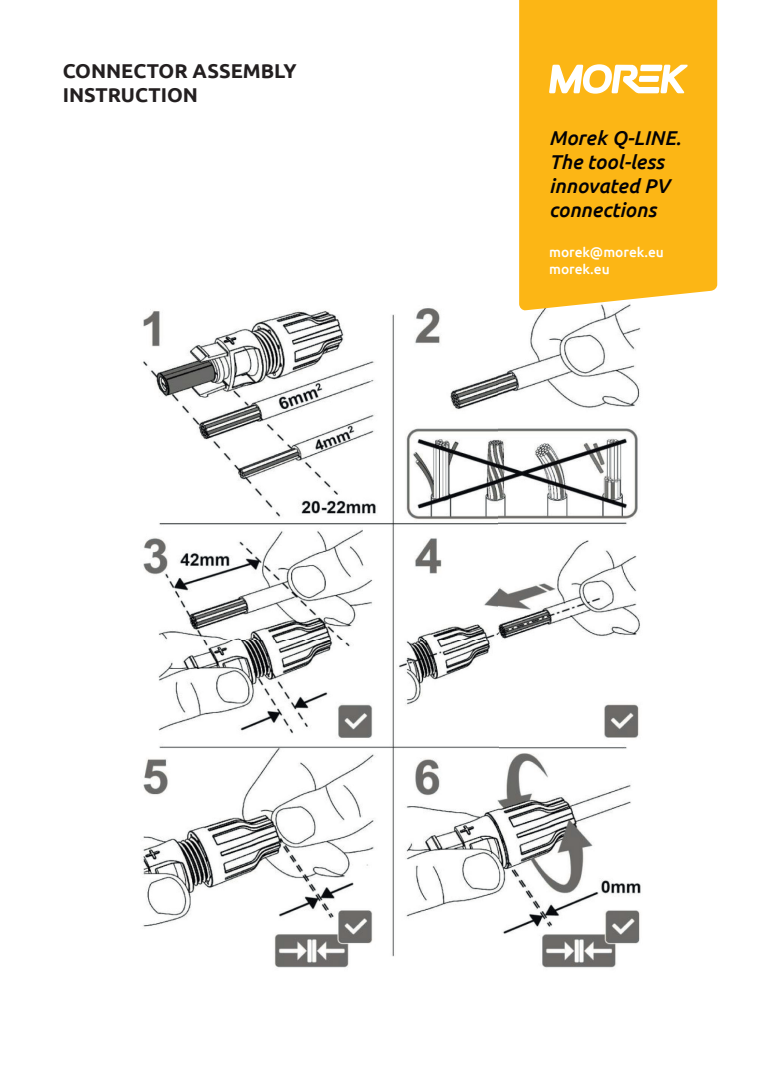
<style>
.page{position:relative;width:780px;height:1088px;background:#fff}
.page>*{position:absolute;margin:0;border:0;box-sizing:border-box;transform-origin:0 0}
.t1{font:italic 500 20px/24px "Ubuntu";color:#020105}
.t2{font:700 20px/24px "Ubuntu";color:#231f20}
.t3{font:500 13.75px/16.5px "Ubuntu";color:#fff}
</style>
<div class="page">
<img style="left:143px;top:308px;width:498px;height:660px">
<div style="left:519px;top:0;width:198px;height:311px;background:#fcb615"></div>
<svg style="left:549px;top:64px;width:138px;height:30px"></svg>
<p class="t2" style="left:63px;top:59px;width:235px">CONNECTOR ASSEMBLY<br>INSTRUCTION</p>
<p class="t1" style="left:549px;top:125px;width:133px">Morek Q-LINE.<br>The tool-less innovated PV connections</p>
<p class="t3" style="left:549px;top:243px;width:116px">morek@morek.eu morek.eu</p>
</div>
